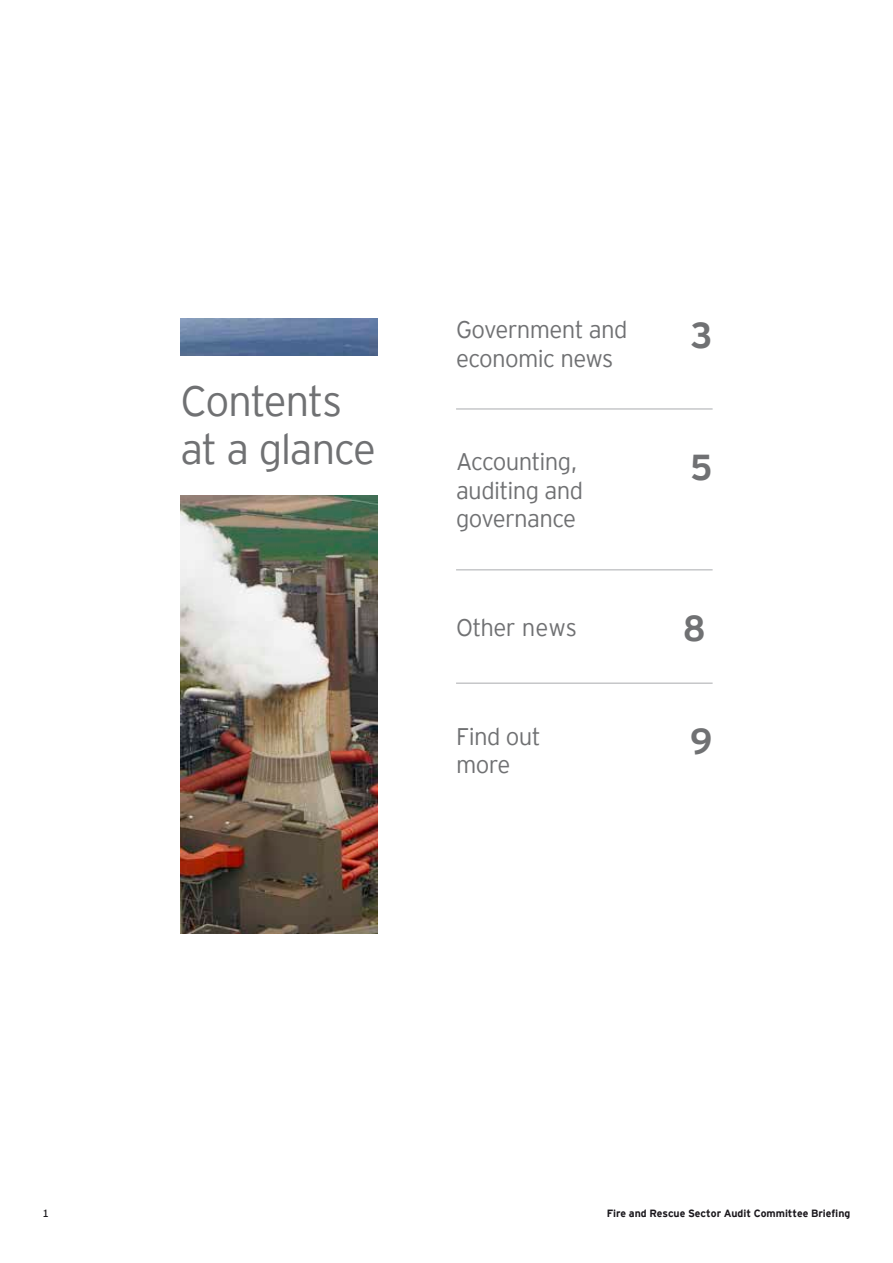
<style>
.page{position:relative;width:893px;height:1263px;background:#fff}
.page>*{position:absolute;margin:0;border:0;box-sizing:border-box;transform-origin:0 0}
.t1{font:300 42.3px/47.5px "EY Interstate";letter-spacing:-.035em;color:#707173}
.t2{font:700 36px "EY Interstate";color:#707173}
.t3{font:300 24px/28.5px "EY Interstate";letter-spacing:-.03em;color:#707173}
.t4{font:700 10.5px "EY Interstate";color:#1a171c}
.t5{font:10.5px "EY Interstate";color:#1a171c}
</style>
<div class="page">
<img style="left:180px;top:319px;width:198px;height:615px">
<div style="left:138px;top:357px;width:264px;height:138px;background:#fff"></div>
<hr style="left:456px;top:408px;width:257px;height:2px;background:#c6c7c9">
<hr style="left:456px;top:569px;width:257px;height:1px;background:#c6c7c9">
<hr style="left:456px;top:682px;width:257px;height:2px;background:#c6c7c9">
<h1 class="t1" style="left:180px;top:375px;width:197px">Contents at a glance</h1>
<p class="t3" style="left:456px;top:314px;width:173px">Government and economic news</p>
<h2 class="t2" style="left:690px;top:309px;width:24px">3</h2>
<p class="t3" style="left:456px;top:446px;width:129px">Accounting, auditing and governance</p>
<h2 class="t2" style="left:690px;top:441px;width:24px">5</h2>
<p class="t3" style="left:456px;top:612px;width:123px">Other news</p>
<h2 class="t2" style="left:683px;top:602px;width:24px">8</h2>
<p class="t3" style="left:456px;top:720px;width:86px">Find out more</p>
<h2 class="t2" style="left:690px;top:716px;width:24px">9</h2>
<p class="t5" style="left:43px;top:1206px;width:8px">1</p>
<p class="t4" style="left:607px;top:1206px;width:245px">Fire and Rescue Sector Audit Committee Briefing</p>
</div>
